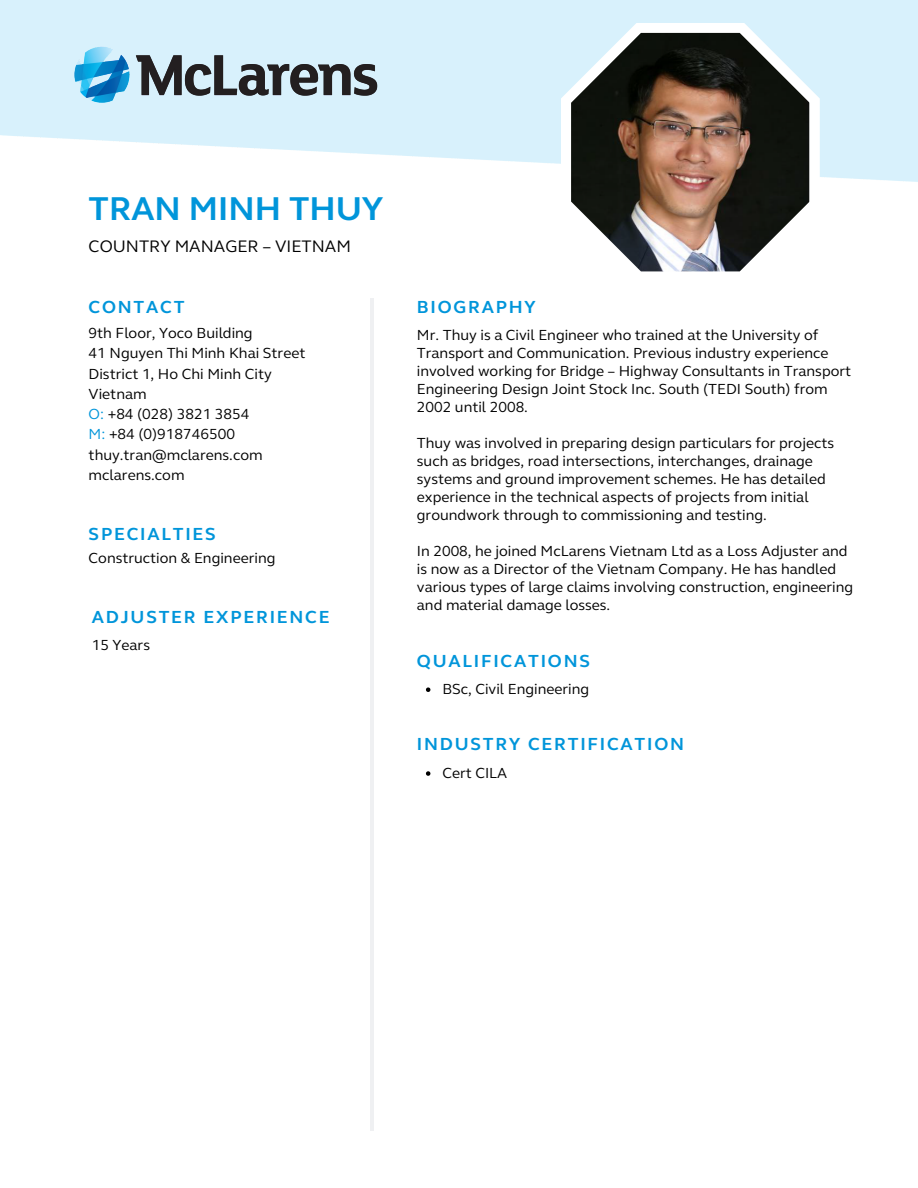
<style>
.page{position:relative;width:918px;height:1188px;background:#fff}
.page>*{position:absolute;margin:0;border:0;box-sizing:border-box;transform-origin:0 0}
.t1{font:700 33.9px "FS Elliot";color:#0095da}
.t2{font:700 18px "FS Elliot";letter-spacing:.1em;color:#0095da}
.t3{font:17.1px "FS Elliot";color:#000}
.t4{font:15px/18px "FS Elliot";color:#000}
.s1{color:#0095da}
</style>
<div class="page">
<hr style="left:370px;top:298px;width:3px;height:832px;background:#eff0f2">
<svg style="left:561px;top:23px;width:259px;height:249px"></svg>
<img style="left:571px;top:33px;width:238px;height:238px">
<svg style="left:426px;top:687px;width:4px;height:5px"></svg>
<svg style="left:426px;top:771px;width:4px;height:5px"></svg>
<img style="left:54px;top:23px;width:344px;height:103px">
<p class="t1" style="left:89px;top:189px;width:296px">TRAN MINH THUY</p>
<p class="t3" style="left:89px;top:236px;width:264px">COUNTRY MANAGER – VIETNAM</p>
<p class="t2" style="left:89px;top:296px;width:97px">CONTACT</p>
<p class="t4" style="left:89px;top:324px;width:166px">9th Floor, Yoco Building</p>
<p class="t4" style="left:89px;top:345px;width:218px">41 Nguyen Thi Minh Khai Street</p>
<p class="t4" style="left:89px;top:365px;width:185px">District 1, Ho Chi Minh City</p>
<p class="t4" style="left:89px;top:385px;width:60px">Vietnam</p>
<p class="t4" style="left:89px;top:405px;width:162px"><span class="s1">O:</span> +84 (028) 3821 3854</p>
<p class="t4" style="left:89px;top:426px;width:148px"><span class="s1">M:</span> +84 (0)918746500</p>
<p class="t4" style="left:89px;top:446px;width:176px">thuy.tran@mclarens.com</p>
<p class="t4" style="left:89px;top:466px;width:97px">mclarens.com</p>
<p class="t2" style="left:89px;top:523px;width:129px">SPECIALTIES</p>
<p class="t4" style="left:89px;top:549px;width:188px">Construction &amp; Engineering</p>
<p class="t2" style="left:92px;top:606px;width:239px">ADJUSTER EXPERIENCE</p>
<p class="t4" style="left:92px;top:637px;width:60px">15 Years</p>
<p class="t2" style="left:417px;top:296px;width:120px">BIOGRAPHY</p>
<p class="t4" style="left:417px;top:327px;width:436px">Mr. Thuy is a Civil Engineer who trained at the University of Transport and Communication. Previous industry experience involved working for Bridge – Highway Consultants in Transport Engineering Design Joint Stock Inc. South (TEDI South) from 2002 until 2008.</p>
<p class="t4" style="left:417px;top:435px;width:419px">Thuy was involved in preparing design particulars for projects such as bridges, road intersections, interchanges, drainage systems and ground improvement schemes. He has detailed experience in the technical aspects of projects from initial groundwork through to commissioning and testing.</p>
<p class="t4" style="left:417px;top:543px;width:438px">In 2008, he joined McLarens Vietnam Ltd as a Loss Adjuster and is now as a Director of the Vietnam Company. He has handled various types of large claims involving construction, engineering and material damage losses.</p>
<p class="t2" style="left:417px;top:650px;width:175px">QUALIFICATIONS</p>
<p class="t4" style="left:442px;top:680px;width:148px">BSc, Civil Engineering</p>
<p class="t2" style="left:417px;top:734px;width:269px">INDUSTRY CERTIFICATION</p>
<p class="t4" style="left:442px;top:764px;width:66px">Cert CILA</p>
</div>
